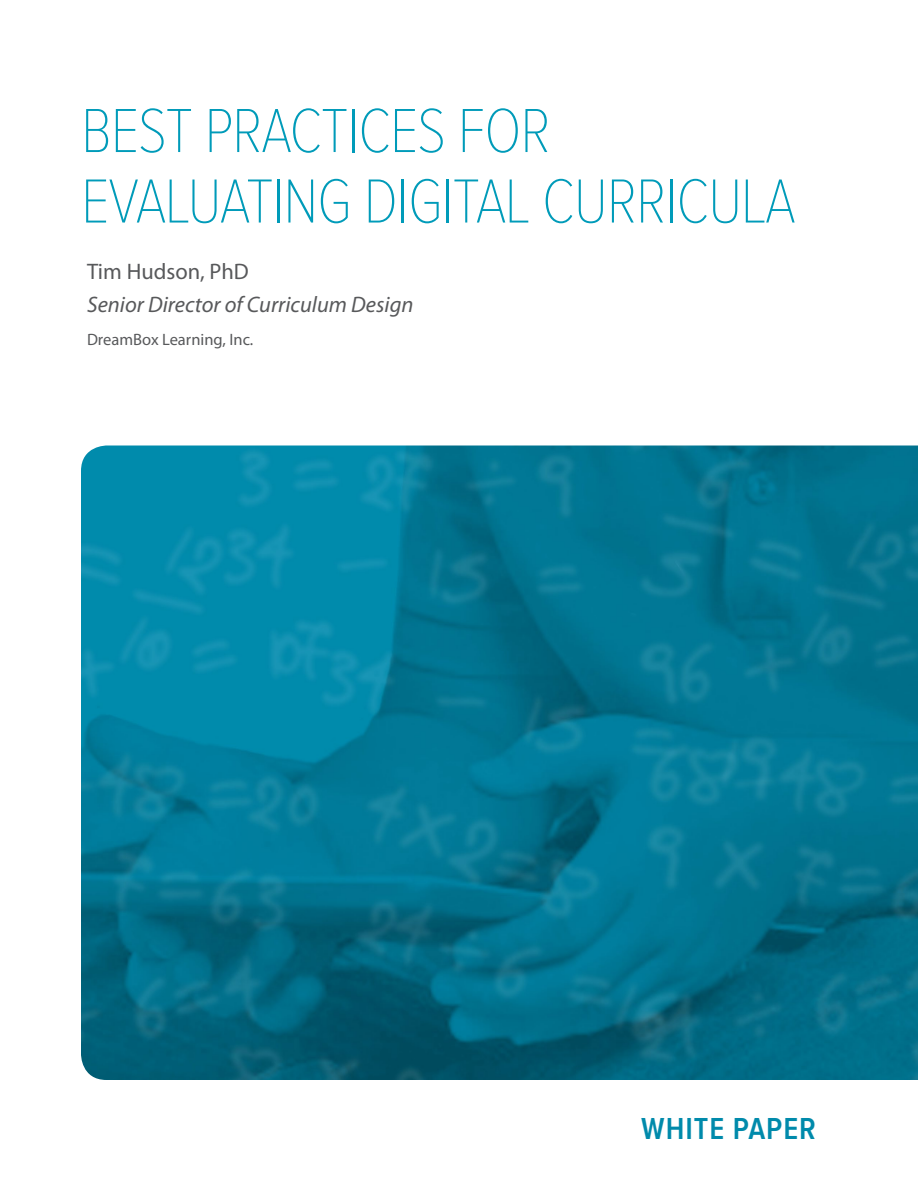
<style>
.page{position:relative;width:918px;height:1188px;background:#fff}
.page>*{position:absolute;margin:0;border:0;box-sizing:border-box;transform-origin:0 0}
.t1{font:100 64.5px/70.5px "Proxima Nova Cond";letter-spacing:-.02em;color:#009bb9}
.t2{font:600 31.5px "Proxima Nova Cond";letter-spacing:.03em;color:#008aab}
.t3{font:italic 22.5px "Myriad Pro";color:#58595b}
.t4{font:22.5px "Myriad Pro";color:#58595b}
.t5{font:16.5px "Myriad Pro";color:#58595b}
</style>
<div class="page">
<img style="left:81px;top:446px;width:837px;height:634px">
<p class="t1" style="left:81px;top:98px;width:716px">BEST PRACTICES FOR<br>EVALUATING DIGITAL CURRICULA</p>
<p class="t4" style="left:87px;top:257px;width:163px">Tim Hudson, PhD</p>
<p class="t3" style="left:87px;top:290px;width:328px">Senior Director of Curriculum Design</p>
<p class="t5" style="left:87px;top:329px;width:168px">DreamBox Learning, Inc.</p>
<p class="t2" style="left:641px;top:1114px;width:176px">WHITE PAPER</p>
</div>
